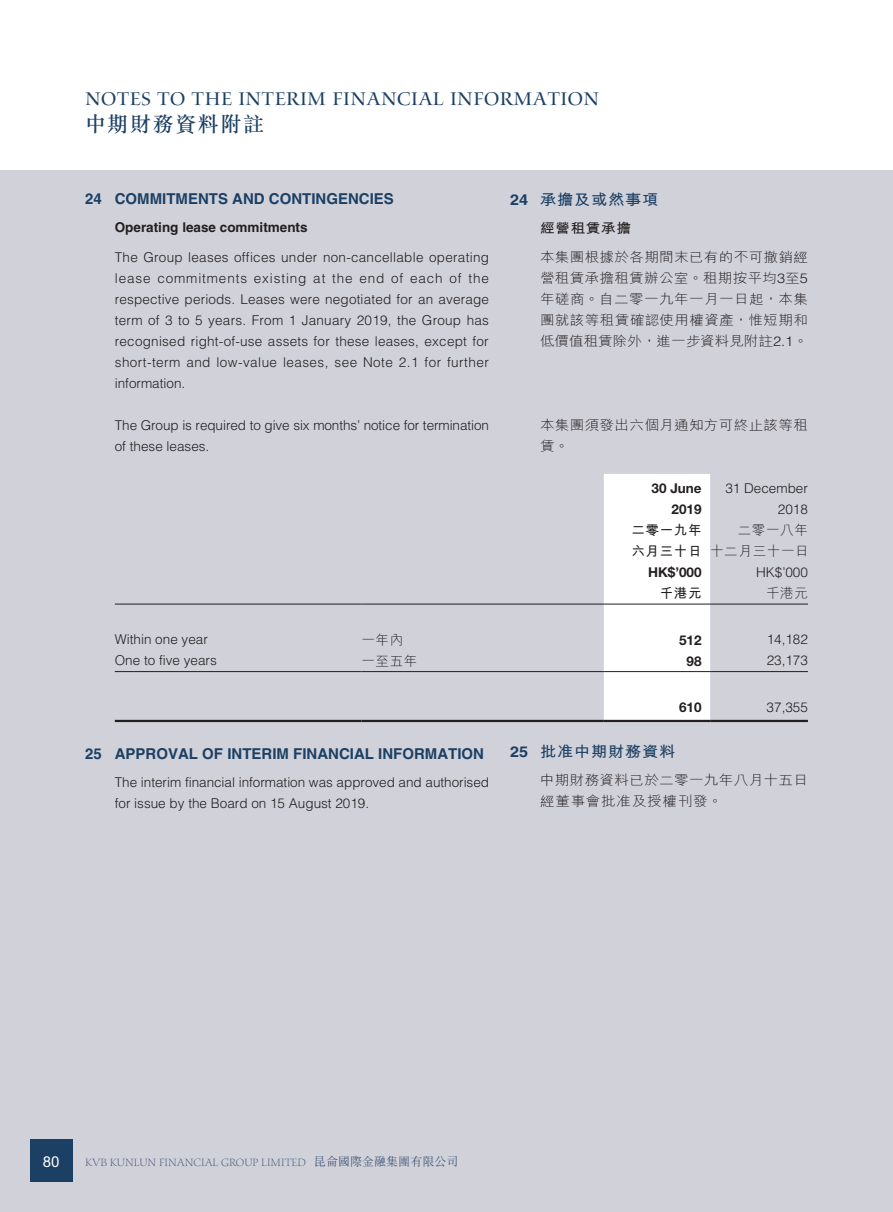
<style>
.page{position:relative;width:893px;height:1212px;background:#fff}
.page>*{position:absolute;margin:0;border:0;box-sizing:border-box;transform-origin:0 0}
.t1{font:21px "Waters Titling Pro";letter-spacing:.025em;color:#1b4064}
.t2{font:500 21px "M Sung HK";letter-spacing:.075em;color:#1b4064}
.t3{font:700 15px "Helvetica LT Std";color:#1b4064}
.t4{font:700 15px "M Hei HK";letter-spacing:.05em;color:#1b4064;scale:1.08 1}
.t5{font:700 15px "M Hei HK";color:#fff}
.t6{font:300 13.5px/21px "Helvetica LT Std";color:#231f20}
.t7{font:300 13.5px/21px "M Hei HK";letter-spacing:.025em;color:#231f20;scale:1.08 1}
.t8{font:700 13.5px "Helvetica LT Std";color:#231f20}
.t9{font:700 13.5px "Helvetica Neue LT Std";color:#231f20}
.t10{font:700 13.5px/21px "M Hei HK";letter-spacing:.05em;color:#231f20}
.t11{font:300 13.5px/21px "M Hei HK";letter-spacing:.05em;color:#231f20;text-align:right}
.t12{font:300 13.5px "M Hei HK";letter-spacing:.025em;color:#231f20}
.t13{font:700 13.5px "M Hei HK";letter-spacing:.05em;color:#231f20;scale:1.08 1}
.t14{font:300 12px "Waters Titling Pro";color:#3c5272}
.s1{font-family:"Helvetica LT Std"}
.s2{font-family:"M Sung HK"}
</style>
<div class="page">
<div style="left:0;top:170px;width:892px;height:1042px;background:#d1d1da"></div>
<div style="left:30px;top:1140px;width:42px;height:42px;background:#1b4064"></div>
<div style="left:604px;top:474px;width:106px;height:245px;background:#fff"></div>
<hr style="left:115px;top:604px;width:246px;height:1px;background:#231f20">
<hr style="left:361px;top:604px;width:243px;height:1px;background:#231f20">
<hr style="left:604px;top:604px;width:106px;height:1px;background:#231f20">
<hr style="left:710px;top:604px;width:98px;height:1px;background:#231f20">
<hr style="left:115px;top:671px;width:246px;height:1px;background:#231f20">
<hr style="left:361px;top:671px;width:243px;height:1px;background:#231f20">
<hr style="left:604px;top:671px;width:106px;height:1px;background:#231f20">
<hr style="left:710px;top:671px;width:98px;height:1px;background:#231f20">
<hr style="left:115px;top:720px;width:246px;height:2px;background:#231f20">
<hr style="left:361px;top:720px;width:243px;height:2px;background:#231f20">
<hr style="left:604px;top:720px;width:106px;height:2px;background:#231f20">
<hr style="left:710px;top:720px;width:98px;height:2px;background:#231f20">
<h1 class="t1" style="left:85px;top:87px;width:516px">NOTES TO THE INTERIM FINANCIAL INFORMATION</h1>
<h1 class="t2" style="left:85px;top:109px;width:181px">中期財務資料附註</h1>
<p class="t3" style="left:85px;top:189px;width:310px">24 COMMITMENTS AND CONTINGENCIES</p>
<p class="t8" style="left:115px;top:219px;width:194px">Operating lease commitments</p>
<p class="t6" style="left:115px;top:246px;width:376px;text-align:justify">The Group leases offices under non-cancellable operating lease commitments existing at the end of each of the respective periods. Leases were negotiated for an average term of 3 to 5 years. From 1 January 2019, the Group has recognised right-of-use assets for these leases, except for short-term and low-value leases, see Note 2.1 for further information.</p>
<p class="t6" style="left:115px;top:414px;width:376px">The Group is required to give six months’ notice for termination of these leases.</p>
<p class="t4" style="left:510px;top:188px;width:139px"><span class="s1">24</span> 承擔及或然事項</p>
<p class="t13" style="left:540px;top:218px;width:86px">經營租賃承擔</p>
<p class="t7" style="left:540px;top:246px;width:250px;text-align:justify">本集團根據於各期間末已有的不可撤銷經營租賃承擔租賃辦公室。租期按平均<span class="s1">3</span>至<span class="s1">5</span>年磋商。自二零一九年一月一日起，本集團就該等租賃確認使用權資產，惟短期和低價值租賃除外，進一步資料見附註<span class="s1">2.1</span>。</p>
<p class="t7" style="left:540px;top:414px;width:250px">本集團須發出六個月通知方可終止該等租賃。</p>
<p class="t9" style="left:652px;top:480px;width:52px">30 June</p>
<p class="t6" style="left:725px;top:477px;width:84px">31 December</p>
<p class="t9" style="left:672px;top:501px;width:32px">2019</p>
<p class="t6" style="left:778px;top:498px;width:32px">2018</p>
<p class="t10" style="left:631px;top:519px;width:72px">二零一九年六月三十日</p>
<p class="t11" style="left:710px;top:519px;width:100px">二零一八年<br>十二月三十一日</p>
<p class="t9" style="left:648px;top:564px;width:55px">HK$’000</p>
<p class="t6" style="left:756px;top:561px;width:53px">HK$’000</p>
<p class="t10" style="left:660px;top:582px;width:43px">千港元</p>
<p class="t12" style="left:766px;top:584px;width:43px">千港元</p>
<p class="t6" style="left:115px;top:629px;width:95px">Within one year</p>
<p class="t12" style="left:361px;top:630px;width:43px">一年內</p>
<p class="t9" style="left:679px;top:631px;width:24px">512</p>
<p class="t6" style="left:767px;top:629px;width:43px">14,182</p>
<p class="t6" style="left:115px;top:650px;width:104px">One to five years</p>
<p class="t12" style="left:361px;top:651px;width:58px">一至五年</p>
<p class="t9" style="left:687px;top:652px;width:17px">98</p>
<p class="t6" style="left:767px;top:650px;width:43px">23,173</p>
<p class="t9" style="left:679px;top:699px;width:24px">610</p>
<p class="t6" style="left:767px;top:696px;width:43px">37,355</p>
<p class="t3" style="left:85px;top:744px;width:400px">25 APPROVAL OF INTERIM FINANCIAL INFORMATION</p>
<p class="t6" style="left:115px;top:771px;width:376px">The interim financial information was approved and authorised for issue by the Board on 15 August 2019.</p>
<p class="t4" style="left:510px;top:740px;width:154px"><span class="s1">25</span> 批准中期財務資料</p>
<p class="t7" style="left:540px;top:769px;width:250px">中期財務資料已於二零一九年八月十五日經董事會批准及授權刊發。</p>
<p class="t5" style="left:43px;top:1150px;width:18px">80</p>
<p class="t14" style="left:85px;top:1156px;width:375px">KVB KUNLUN FINANCIAL GROUP LIMITED <span class="s2">昆侖國際金融集團有限公司</span></p>
</div>
